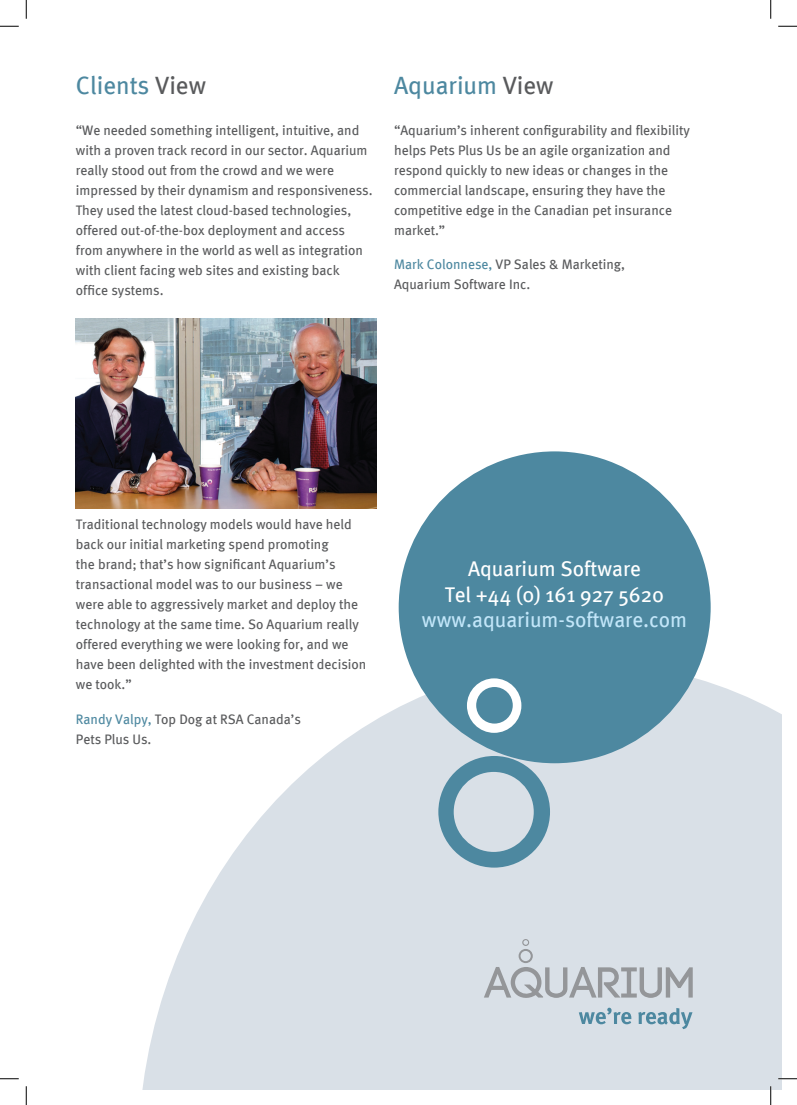
<style>
.page{position:relative;width:797px;height:1105px;background:#fff}
.page>*{position:absolute;margin:0;border:0;box-sizing:border-box;transform-origin:0 0}
.t1{font:25px "Meta";color:#4d88a0}
.t2{font:21.25px "Meta";color:#fff}
.t3{font:21.25px "Meta";color:#c2e6f9}
.t4{font:13.75px/20px "Meta";color:#595a5c}
.s1{color:#595a5c}
.s2{color:#4d88a0}
</style>
<div class="page">
<svg style="left:142px;top:662px;width:639px;height:427px;fill:#d9e0e7"></svg>
<svg style="left:484px;top:939px;width:208px;height:60px;background:#cad0d6"></svg>
<svg style="left:579px;top:1008px;width:52px;height:16px"></svg>
<svg style="left:638px;top:1008px;width:54px;height:21px"></svg>
<div style="left:398px;top:451px;width:312px;height:312px;background:#4d88a0;border-radius:50%"></div>
<svg style="left:467px;top:678px;width:54px;height:55px"></svg>
<svg style="left:438px;top:756px;width:112px;height:112px;background:#a1bdca"></svg>
<img style="left:76px;top:318px;width:301px;height:190px">
<svg style="left:0;top:25px;width:19px;height:2px"></svg>
<svg style="left:778px;top:25px;width:19px;height:2px"></svg>
<svg style="left:0;top:1078px;width:19px;height:1px"></svg>
<svg style="left:778px;top:1078px;width:19px;height:1px"></svg>
<svg style="left:25px;top:0;width:2px;height:19px"></svg>
<svg style="left:25px;top:1086px;width:2px;height:19px"></svg>
<svg style="left:770px;top:0;width:1px;height:19px"></svg>
<svg style="left:770px;top:1086px;width:1px;height:19px"></svg>
<p class="t1" style="left:76px;top:71px;width:132px">Clients <span class="s1">View</span></p>
<p class="t4" style="left:76px;top:120px;width:298px">“We needed something intelligent, intuitive, and with a proven track record in our sector. Aquarium really stood out from the crowd and we were impressed by their dynamism and responsiveness.<br>They used the latest cloud-based technologies, offered out-of-the-box deployment and access from anywhere in the world as well as integration with client facing web sites and existing back office systems.</p>
<p class="t1" style="left:394px;top:71px;width:161px">Aquarium <span class="s1">View</span></p>
<p class="t4" style="left:394px;top:120px;width:297px">“Aquarium’s inherent configurability and flexibility helps Pets Plus Us be an agile organization and respond quickly to new ideas or changes in the commercial landscape, ensuring they have the competitive edge in the Canadian pet insurance market.”</p>
<p class="t4" style="left:394px;top:254px;width:232px"><span class="s2">Mark Colonnese,</span> VP Sales &amp; Marketing,<br>Aquarium Software Inc.</p>
<p class="t4" style="left:76px;top:514px;width:292px">Traditional technology models would have held back our initial marketing spend promoting<br>the brand; that’s how significant Aquarium’s transactional model was to our business – we were able to aggressively market and deploy the technology at the same time. So Aquarium really offered everything we were looking for, and we have been delighted with the investment decision we took.”</p>
<p class="t4" style="left:76px;top:709px;width:226px"><span class="s2">Randy Valpy,</span> Top Dog at RSA Canada’s<br>Pets Plus Us.</p>
<p class="t2" style="left:468px;top:556px;width:174px">Aquarium Software</p>
<p class="t2" style="left:445px;top:582px;width:221px">Tel +44 (0) 161 927 5620</p>
<p class="t3" style="left:422px;top:607px;width:267px">www.aquarium-software.com</p>
</div>
